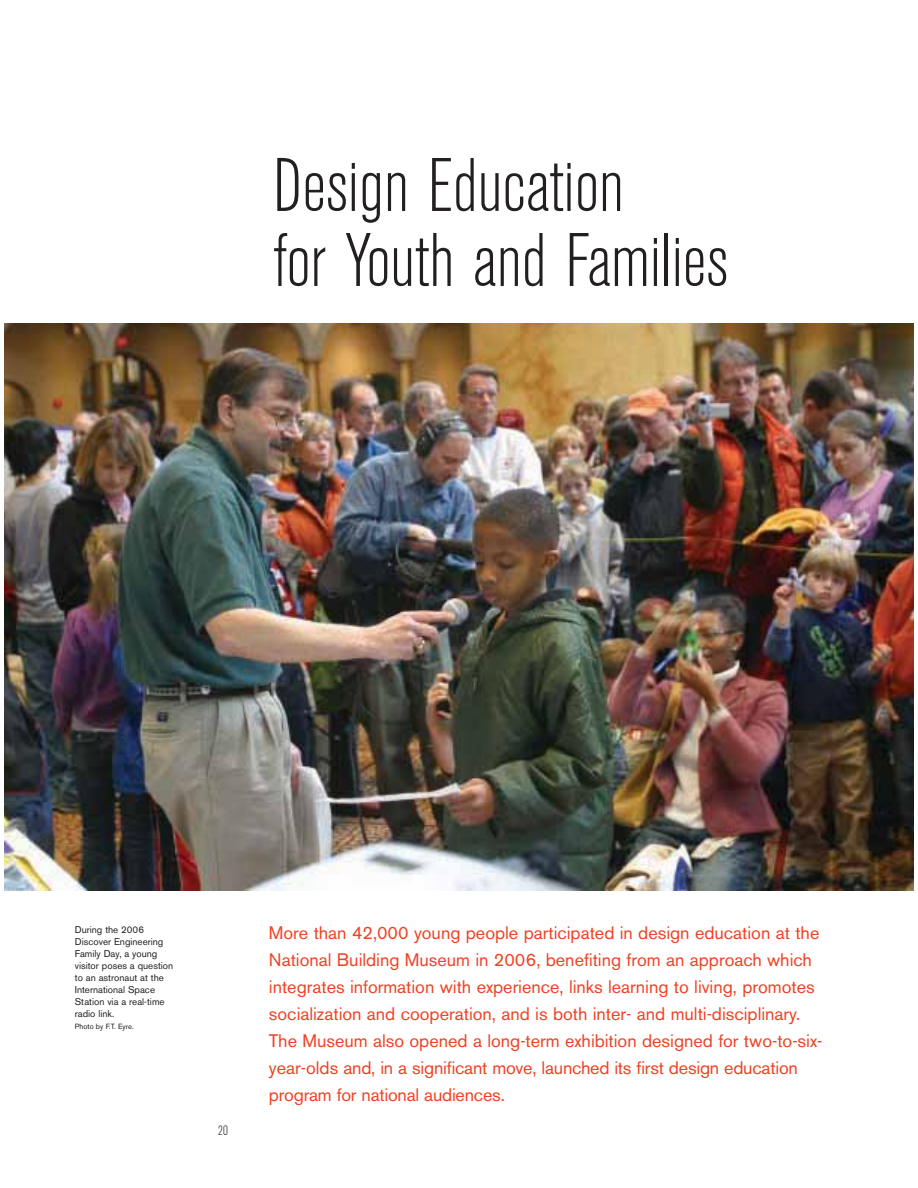
<style>
.page{position:relative;width:918px;height:1188px;background:#fff}
.page>*{position:absolute;margin:0;border:0;box-sizing:border-box;transform-origin:0 0}
.t1{font:300 condensed 75px/75px "Akzidenz Grotesk BE";color:#231f20}
.t2{font:18px/27px "Akzidenz Grotesk BE";color:#ef4123}
.t3{font:300 condensed 13.5px "Akzidenz Grotesk BE";color:#231f20}
.t4{font:9.75px/12px "Akzidenz Grotesk BE";color:#231f20}
.t5{font:7.5px "Akzidenz Grotesk BE";color:#231f20}
</style>
<div class="page">
<img style="left:4px;top:323px;width:910px;height:568px">
<h1 class="t1" style="left:273px;top:153px;width:457px">Design Education<br>for Youth and Families</h1>
<p class="t4" style="left:75px;top:925px;width:100px">During the 2006<br>Discover Engineering<br>Family Day, a young visitor poses a question to an astronaut at the<br>International Space<br>Station via a real-time radio link.</p>
<p class="t5" style="left:75px;top:1024px;width:61px">Photo by F.T. Eyre.</p>
<p class="t3" style="left:218px;top:1126px;width:11px">20</p>
<p class="t2" style="left:269px;top:921px;width:555px">More than 42,000 young people participated in design education at the National Building Museum in 2006, benefiting from an approach which integrates information with experience, links learning to living, promotes socialization and cooperation, and is both inter- and multi-disciplinary.<br>The Museum also opened a long-term exhibition designed for two-to-six&shy;year-olds and, in a significant move, launched its first design education program for national audiences.</p>
</div>
